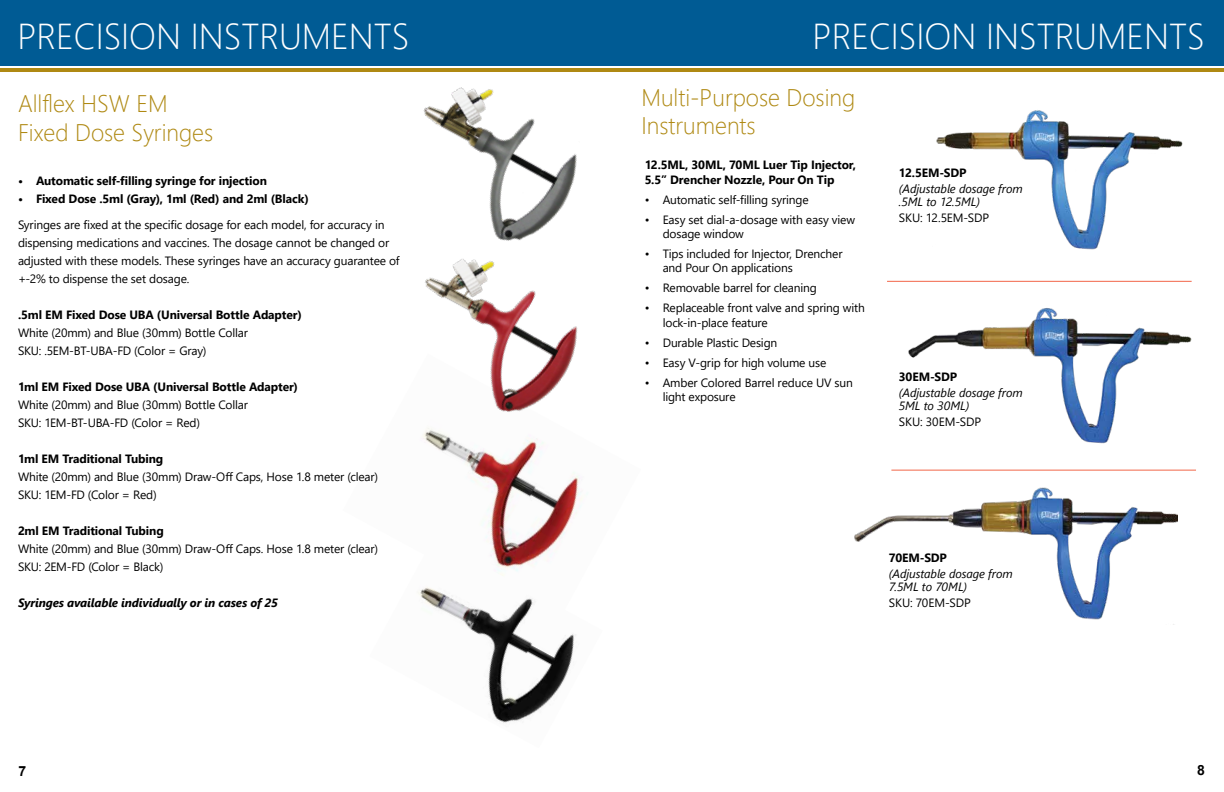
<style>
.page{position:relative;width:1224px;height:792px;background:#fff}
.page>*{position:absolute;margin:0;border:0;box-sizing:border-box;transform-origin:0 0}
.t1{font:300 36px "Segoe UI";color:#fff}
.t2{font:300 24px/28.8px "Segoe UI";color:#af8913}
.t3{font:700 14px "Arial";color:#000}
.t4{font:12px/18px "Segoe UI";letter-spacing:-.015em;color:#000}
.t5{font:700 12px/14.4px "Segoe UI";letter-spacing:-.01em;color:#000}
.t6{font:italic 12px/13px "Segoe UI";letter-spacing:-.01em;color:#000}
.t7{font:italic 700 12px "Segoe UI";letter-spacing:-.015em;color:#000}
</style>
<div class="page">
<img style="left:442px;top:451px;width:146px;height:87px">
<div style="left:0;top:0;width:1224px;height:65px;background:#005b94"></div>
<hr style="left:0;top:68px;width:1224px;height:4px;background:#af8913">
<img style="left:422px;top:277px;width:156px;height:174px">
<img style="left:372px;top:65px;width:246px;height:212px">
<img style="left:418px;top:538px;width:158px;height:185px">
<img style="left:936px;top:110px;width:247px;height:140px">
<img style="left:891px;top:280px;width:301px;height:164px">
<img style="left:854px;top:487px;width:323px;height:133px">
<hr style="left:887px;top:281px;width:305px;height:1px;background:#f26649">
<hr style="left:891px;top:470px;width:305px;height:1px;background:#f26649">
<h1 class="t1" style="left:17px;top:3px;width:394px">PRECISION INSTRUMENTS</h1>
<h1 class="t1" style="left:813px;top:2px;width:394px">PRECISION INSTRUMENTS</h1>
<h2 class="t2" style="left:641px;top:80px;width:215px">Multi-Purpose Dosing<br>Instruments</h2>
<h2 class="t2" style="left:18px;top:87px;width:197px">Allflex HSW EM<br>Fixed Dose Syringes</h2>
<p class="t5" style="left:18px;top:173px;width:250px">• Automatic self-filling syringe for injection</p>
<p class="t5" style="left:18px;top:191px;width:292px">• Fixed Dose .5ml (Gray), 1ml (Red) and 2ml (Black)</p>
<p class="t4" style="left:18px;top:215px;width:383px">Syringes are fixed at the specific dosage for each model, for accuracy in dispensing medications and vaccines. The dosage cannot be changed or adjusted with these models. These syringes have an accuracy guarantee of +-2% to dispense the set dosage.</p>
<p class="t5" style="left:18px;top:307px;width:285px">.5ml EM Fixed Dose UBA (Universal Bottle Adapter)</p>
<p class="t4" style="left:18px;top:323px;width:231px">White (20mm) and Blue (30mm) Bottle Collar<br>SKU: .5EM-BT-UBA-FD (Color = Gray)</p>
<p class="t5" style="left:18px;top:379px;width:282px">1ml EM Fixed Dose UBA (Universal Bottle Adapter)</p>
<p class="t4" style="left:18px;top:395px;width:231px">White (20mm) and Blue (30mm) Bottle Collar<br>SKU: 1EM-BT-UBA-FD (Color = Red)</p>
<p class="t5" style="left:18px;top:451px;width:147px">1ml EM Traditional Tubing</p>
<p class="t4" style="left:18px;top:467px;width:362px">White (20mm) and Blue (30mm) Draw-Off Caps, Hose 1.8 meter (clear)<br>SKU: 1EM-FD (Color = Red)</p>
<p class="t5" style="left:18px;top:523px;width:147px">2ml EM Traditional Tubing</p>
<p class="t4" style="left:18px;top:539px;width:362px">White (20mm) and Blue (30mm) Draw-Off Caps. Hose 1.8 meter (clear)<br>SKU: 2EM-FD (Color = Black)</p>
<p class="t7" style="left:18px;top:593px;width:262px">Syringes available individually or in cases of 25</p>
<p class="t5" style="left:645px;top:157px;width:213px">12.5ML, 30ML, 70ML Luer Tip Injector,<br>5.5” Drencher Nozzle, Pour On Tip</p>
<p class="t4" style="left:645px;top:189px;width:166px">• Automatic self-filling syringe</p>
<p class="t4" style="left:663px;top:211px;width:194px;line-height:14.4px;text-indent:-18px">• Easy set dial-a-dosage with easy view dosage window</p>
<p class="t4" style="left:663px;top:246px;width:181px;line-height:14.4px;text-indent:-18px">• Tips included for Injector, Drencher and Pour On applications</p>
<p class="t4" style="left:645px;top:278px;width:174px">• Removable barrel for cleaning</p>
<p class="t4" style="left:663px;top:300px;width:204px;line-height:14.4px;text-indent:-18px">• Replaceable front valve and spring with lock-in-place feature</p>
<p class="t4" style="left:645px;top:333px;width:134px">• Durable Plastic Design</p>
<p class="t4" style="left:645px;top:353px;width:183px">• Easy V-grip for high volume use</p>
<p class="t4" style="left:663px;top:374px;width:192px;line-height:14.4px;text-indent:-18px">• Amber Colored Barrel reduce UV sun light exposure</p>
<p class="t5" style="left:899px;top:165px;width:69px">12.5EM-SDP</p>
<p class="t6" style="left:899px;top:181px;width:125px">(Adjustable dosage from .5ML to 12.5ML)</p>
<p class="t4" style="left:899px;top:208px;width:92px">SKU: 12.5EM-SDP</p>
<p class="t5" style="left:899px;top:369px;width:60px">30EM-SDP</p>
<p class="t6" style="left:899px;top:386px;width:125px">(Adjustable dosage from<br>5ML to 30ML)</p>
<p class="t4" style="left:899px;top:412px;width:84px">SKU: 30EM-SDP</p>
<p class="t5" style="left:889px;top:550px;width:60px">70EM-SDP</p>
<p class="t6" style="left:889px;top:566px;width:125px">(Adjustable dosage from<br>7.5ML to 70ML)</p>
<p class="t4" style="left:889px;top:593px;width:83px">SKU: 70EM-SDP</p>
<p class="t3" style="left:18px;top:762px;width:9px">7</p>
<p class="t3" style="left:1197px;top:761px;width:9px">8</p>
</div>
